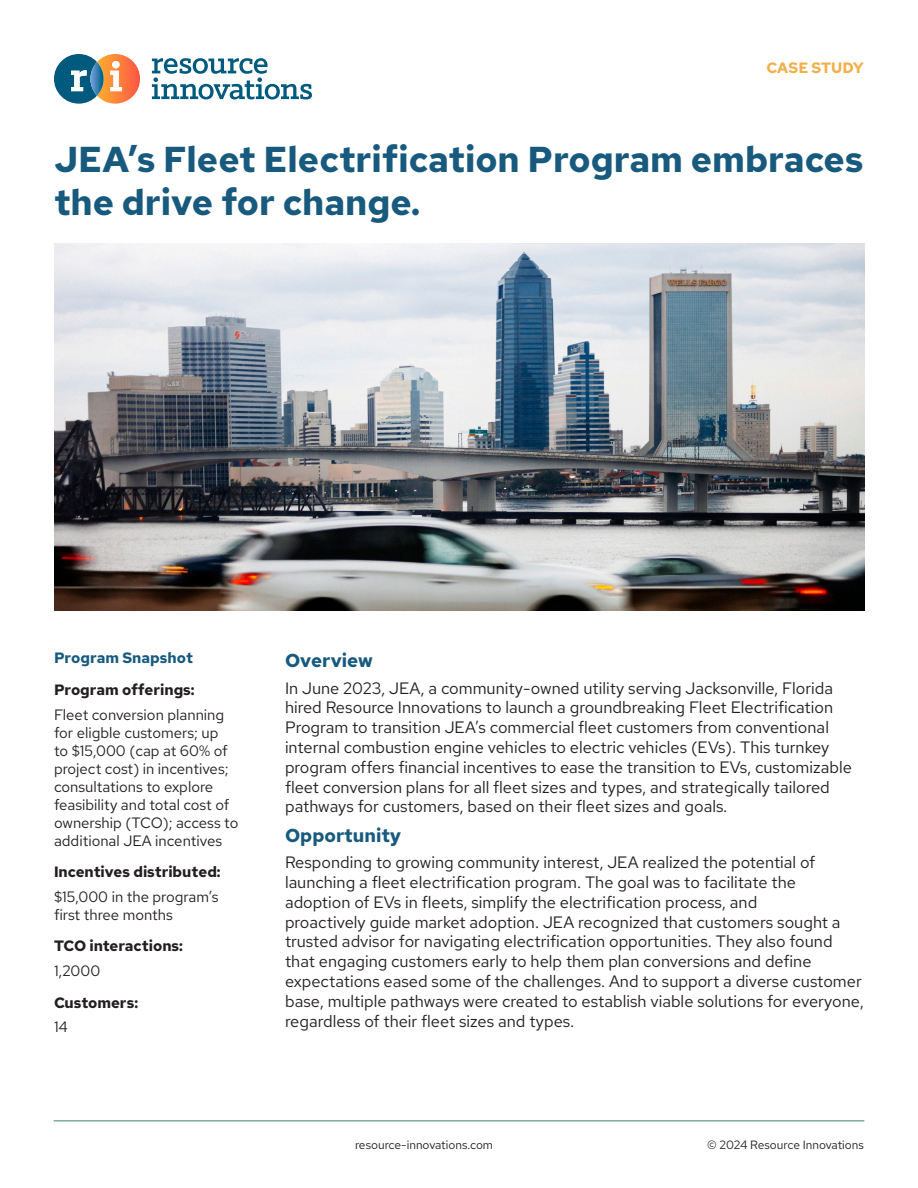
<style>
.page{position:relative;width:918px;height:1188px;background:#fff}
.page>*{position:absolute;margin:0;border:0;box-sizing:border-box;transform-origin:0 0}
.Red_Hat_Text_Bold_20_24{font:700 36px/43.2px "Red Hat Text";color:#185a7d}
.Red_Hat_Text_Bold_12_5_15{font:700 18.75px "Red Hat Text";color:#185a7d}
.Red_Hat_Text_Regular_10_12{font:16.5px/19.8px "Red Hat Text";color:#231f20}
.Red_Hat_Text_Regular_10_12-2{font:15px/18px "Red Hat Text";color:#231f20}
.Red_Hat_Text_Regular_10_12-3{font:700 15px "Red Hat Text";color:#231f20}
.Red_Hat_Text_Regular_10_12-4{font:700 15px "Red Hat Text";color:#185a7d}
.Red_Hat_Text_Med_CAPS_10_12{font:700 15px "Red Hat Text";color:#f2b04d}
.t1{font:12px "Red Hat Text";color:#231f20}
</style>
<div class="page">
<svg style="left:152px;top:58px;width:160px;height:41px"></svg>
<svg style="left:54px;top:54px;width:86px;height:50px"></svg>
<hr style="left:54px;top:1120px;width:810px;height:1px;background:#3c8170">
<img style="left:54px;top:243px;width:810px;height:367px">
<p class="Red_Hat_Text_Med_CAPS_10_12" style="left:766px;top:58px;width:99px">CASE STUDY</p>
<p class="Red_Hat_Text_Bold_20_24" style="left:54px;top:137px;width:811px">JEA’s Fleet Electrification Program embraces the drive for change.</p>
<p class="Red_Hat_Text_Regular_10_12-4" style="left:54px;top:648px;width:140px">Program Snapshot</p>
<p class="Red_Hat_Text_Regular_10_12-3" style="left:54px;top:680px;width:142px">Program offerings:</p>
<p class="Red_Hat_Text_Regular_10_12-2" style="left:54px;top:705px;width:186px">Fleet conversion planning for eligble customers; up<br>to $15,000 (cap at 60% of project cost) in incentives; consultations to explore feasibility and total cost of ownership (TCO); access to additional JEA incentives</p>
<p class="Red_Hat_Text_Regular_10_12-3" style="left:54px;top:862px;width:168px">Incentives distributed:</p>
<p class="Red_Hat_Text_Regular_10_12-2" style="left:54px;top:887px;width:166px">$15,000 in the program’s first three months</p>
<p class="Red_Hat_Text_Regular_10_12-3" style="left:54px;top:936px;width:131px">TCO interactions:</p>
<p class="Red_Hat_Text_Regular_10_12-2" style="left:54px;top:961px;width:48px">1,2000</p>
<p class="Red_Hat_Text_Regular_10_12-3" style="left:54px;top:992px;width:86px">Customers:</p>
<p class="Red_Hat_Text_Regular_10_12-2" style="left:54px;top:1018px;width:15px">14</p>
<p class="Red_Hat_Text_Bold_12_5_15" style="left:285px;top:648px;width:89px">Overview</p>
<p class="Red_Hat_Text_Regular_10_12" style="left:285px;top:678px;width:568px">In June 2023, JEA, a community-owned utility serving Jacksonville, Florida hired Resource Innovations to launch a groundbreaking Fleet Electrification Program to transition JEA’s commercial fleet customers from conventional internal combustion engine vehicles to electric vehicles (EVs). This turnkey program offers financial incentives to ease the transition to EVs, customizable fleet conversion plans for all fleet sizes and types, and strategically tailored pathways for customers, based on their fleet sizes and goals.</p>
<p class="Red_Hat_Text_Bold_12_5_15" style="left:285px;top:823px;width:118px">Opportunity</p>
<p class="Red_Hat_Text_Regular_10_12" style="left:285px;top:852px;width:532px">Responding to growing community interest, JEA realized the potential of launching a fleet electrification program. The goal was to facilitate the</p>
<p class="Red_Hat_Text_Regular_10_12" style="left:285px;top:892px;width:474px">adoption of EVs in fleets, simplify the electrification process, and</p>
<p class="Red_Hat_Text_Regular_10_12" style="left:285px;top:912px;width:557px">proactively guide market adoption. JEA recognized that customers sought a trusted advisor for navigating electrification opportunities. They also found that engaging customers early to help them plan conversions and define</p>
<p class="Red_Hat_Text_Regular_10_12" style="left:285px;top:971px;width:580px;text-align:justify">expectations eased some of the challenges. And to support a diverse customer base, multiple pathways were created to establish viable solutions for everyone, regardless of their fleet sizes and types.</p>
<p class="t1" style="left:355px;top:1137px;width:140px">resource-innovations.com</p>
<p class="t1" style="left:707px;top:1137px;width:158px">© 2024 Resource Innovations</p>
</div>
